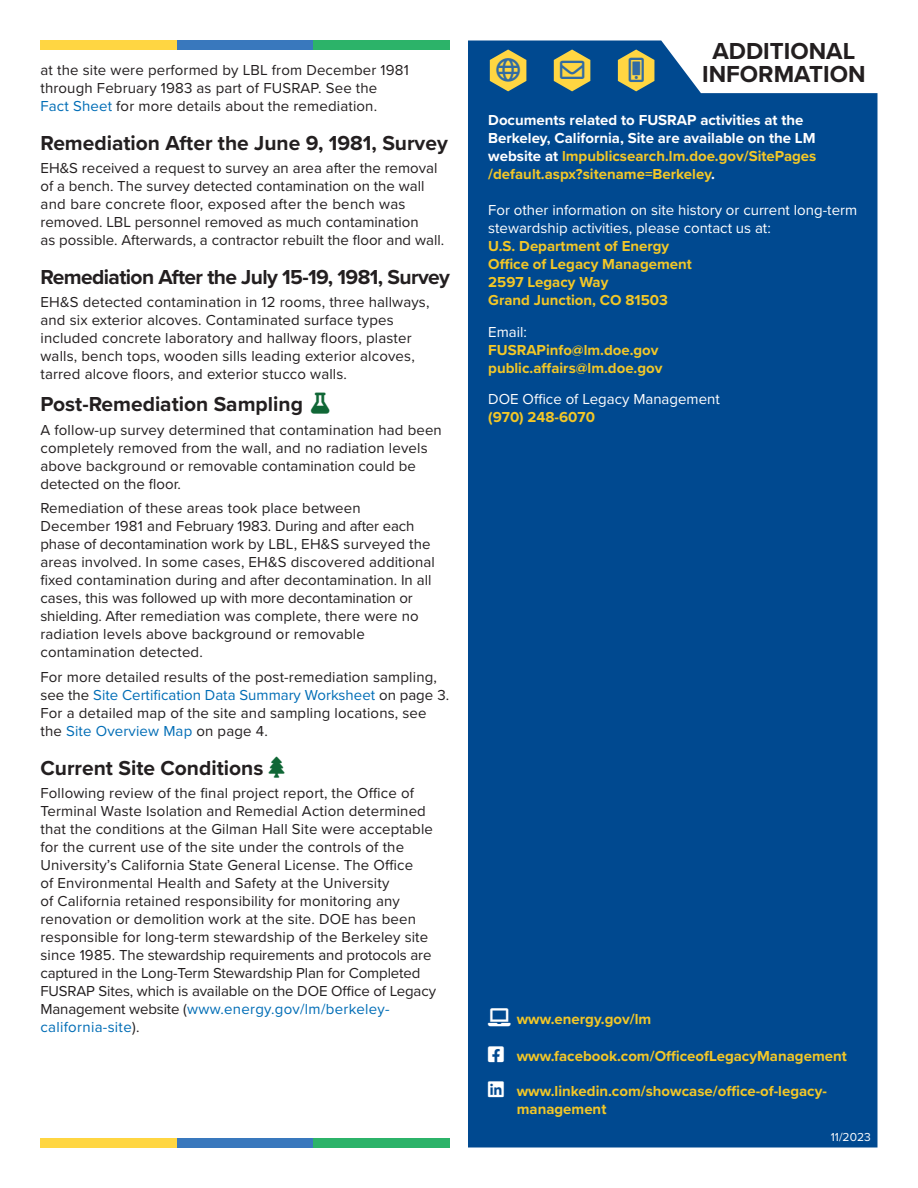
<style>
.page{position:relative;width:918px;height:1188px;background:#fff}
.page>*{position:absolute;margin:0;border:0;box-sizing:border-box;transform-origin:0 0}
.t1{font:24.3px "Font Awesome 5 Pro";color:#316ba3}
.Hours_Contact_Headers{font:700 24px "Proxima Nova";color:#231f20}
.t2{font:700 21px "Proxima Nova";color:#231f20}
.t3{font:700 21px "Proxima Nova";letter-spacing:-.03em;color:#231f20}
.Body_Text_-_ProximaNovaRegular{font:15px/18px "Proxima Nova";letter-spacing:.01em;color:#231f20}
.Body_Text_-_ProximaNovaRegular-2{font:15px/18px "Proxima Nova";color:#fff}
.Body_Text_-_ProximaNovaRegular-3{font:700 15px/18px "Proxima Nova";color:#f3c727}
.Hours_Contact_Body_Text{font:700 15px/18px "Proxima Nova";color:#fff}
.Hours_Contact_Body_Text-2{font:15px "Proxima Nova";color:#fff}
.Date{font:12px "Proxima Nova";color:#fff}
.s1{color:#006db6}
.s2{color:#106736}
.s3{color:#f3c727}
.s4{font-weight:700;color:#f3c727}
.s5{color:#fff}
</style>
<div class="page">
<div style="left:40px;top:40px;width:137px;height:10px;background:#ffd642"></div>
<div style="left:177px;top:40px;width:137px;height:10px;background:#3978bd"></div>
<div style="left:314px;top:40px;width:136px;height:10px;background:#2cb369"></div>
<div style="left:468px;top:40px;width:409px;height:1108px;background:#004990"></div>
<div style="left:40px;top:1138px;width:137px;height:10px;background:#ffd642"></div>
<div style="left:177px;top:1138px;width:137px;height:10px;background:#3978bd"></div>
<div style="left:314px;top:1138px;width:136px;height:10px;background:#2cb369"></div>
<svg style="left:488px;top:1008px;width:23px;height:18px"></svg>
<svg style="left:488px;top:1047px;width:16px;height:15px"></svg>
<svg style="left:488px;top:1081px;width:16px;height:16px"></svg>
<svg style="left:554px;top:50px;width:36px;height:41px"></svg>
<svg style="left:618px;top:50px;width:36px;height:41px"></svg>
<svg style="left:490px;top:50px;width:36px;height:41px"></svg>
<p class="Body_Text_-_ProximaNovaRegular" style="left:40px;top:60px;width:370px">at the site were performed by LBL from December 1981 through February 1983 as part of FUSRAP. See the<br><span class="s1">Fact Sheet</span> for more details about the remediation.</p>
<p class="t2" style="left:40px;top:127px;width:409px">Remediation After the June 9, 1981, Survey</p>
<p class="Body_Text_-_ProximaNovaRegular" style="left:40px;top:158px;width:405px">EH&amp;S received a request to survey an area after the removal of a bench. The survey detected contamination on the wall and bare concrete floor, exposed after the bench was removed. LBL personnel removed as much contamination<br>as possible. Afterwards, a contractor rebuilt the floor and wall.</p>
<p class="t3" style="left:40px;top:261px;width:411px">Remediation After the July 15-19, 1981, Survey</p>
<p class="Body_Text_-_ProximaNovaRegular" style="left:40px;top:292px;width:391px">EH&amp;S detected contamination in 12 rooms, three hallways, and six exterior alcoves. Contaminated surface types included concrete laboratory and hallway floors, plaster walls, bench tops, wooden sills leading exterior alcoves, tarred alcove floors, and exterior stucco walls.</p>
<p class="t2" style="left:40px;top:388px;width:292px">Post-Remediation Sampling <span class="s2">●▲</span></p>
<p class="Body_Text_-_ProximaNovaRegular" style="left:40px;top:420px;width:403px">A follow-up survey determined that contamination had been completely removed from the wall, and no radiation levels above background or removable contamination could be detected on the floor.</p>
<p class="Body_Text_-_ProximaNovaRegular" style="left:40px;top:499px;width:396px">Remediation of these areas took place between<br>December 1981 and February 1983. During and after each phase of decontamination work by LBL, EH&amp;S surveyed the areas involved. In some cases, EH&amp;S discovered additional fixed contamination during and after decontamination. In all cases, this was followed up with more decontamination or shielding. After remediation was complete, there were no radiation levels above background or removable contamination detected.</p>
<p class="Body_Text_-_ProximaNovaRegular" style="left:40px;top:667px;width:410px">For more detailed results of the post-remediation sampling, see the <span class="s1">Site Certification Data Summary Worksheet</span> on page 3.<br>For a detailed map of the site and sampling locations, see the <span class="s1">Site Overview Map</span> on page 4.</p>
<p class="t2" style="left:40px;top:752px;width:246px">Current Site Conditions <span class="s2">▼</span></p>
<p class="Body_Text_-_ProximaNovaRegular" style="left:40px;top:783px;width:397px">Following review of the final project report, the Office of Terminal Waste Isolation and Remedial Action determined that the conditions at the Gilman Hall Site were acceptable for the current use of the site under the controls of the University’s California State General License. The Office<br>of Environmental Health and Safety at the University<br>of California retained responsibility for monitoring any renovation or demolition work at the site. DOE has been responsible for long-term stewardship of the Berkeley site since 1985. The stewardship requirements and protocols are captured in the Long-Term Stewardship Plan for Completed FUSRAP Sites, which is available on the DOE Office of Legacy Management website (<span class="s1">www.energy.gov/lm/berkeley&shy;california-site</span>).</p>
<p class="Hours_Contact_Headers" style="left:712px;top:34px;width:144px">ADDITIONAL</p>
<p class="t1" style="left:560px;top:57px;width:26px">■❖●□</p>
<p class="Hours_Contact_Headers" style="left:702px;top:56px;width:165px">INFORMATION</p>
<p class="Hours_Contact_Body_Text" style="left:488px;top:111px;width:330px">Documents related to FUSRAP activities at the Berkeley, California, Site are available on the LM website at <span class="s3">lmpublicsearch.lm.doe.gov/SitePages /default.aspx?sitename=Berkeley</span>.</p>
<p class="Body_Text_-_ProximaNovaRegular-2" style="left:488px;top:201px;width:370px">For other information on site history or current long-term stewardship activities, please contact us at:<br><span class="s4">U.S. Department of Energy<br>Office of Legacy Management<br>2597 Legacy Way<br>Grand Junction, CO 81503</span></p>
<p class="Hours_Contact_Body_Text-2" style="left:488px;top:321px;width:40px">Email:</p>
<p class="Body_Text_-_ProximaNovaRegular-3" style="left:488px;top:340px;width:176px">FUSRAPinfo@lm.doe.gov public.affairs@lm.doe.gov</p>
<p class="Body_Text_-_ProximaNovaRegular-2" style="left:488px;top:390px;width:233px">DOE Office of Legacy Management <span class="s4">(970) 248-6070</span></p>
<p class="Body_Text_-_ProximaNovaRegular-3" style="left:517px;top:1009px;width:136px">www.energy.gov/lm</p>
<p class="Body_Text_-_ProximaNovaRegular-3" style="left:488px;top:1047px;width:360px"><span class="s5">□□▲❑◆</span> www.facebook.com/OfficeofLegacyManagement</p>
<p class="Body_Text_-_ProximaNovaRegular-3" style="left:517px;top:1081px;width:312px">www.linkedin.com/showcase/office-of-legacy&shy;management</p>
<p class="Date" style="left:831px;top:1128px;width:41px">11/2023</p>
</div>
